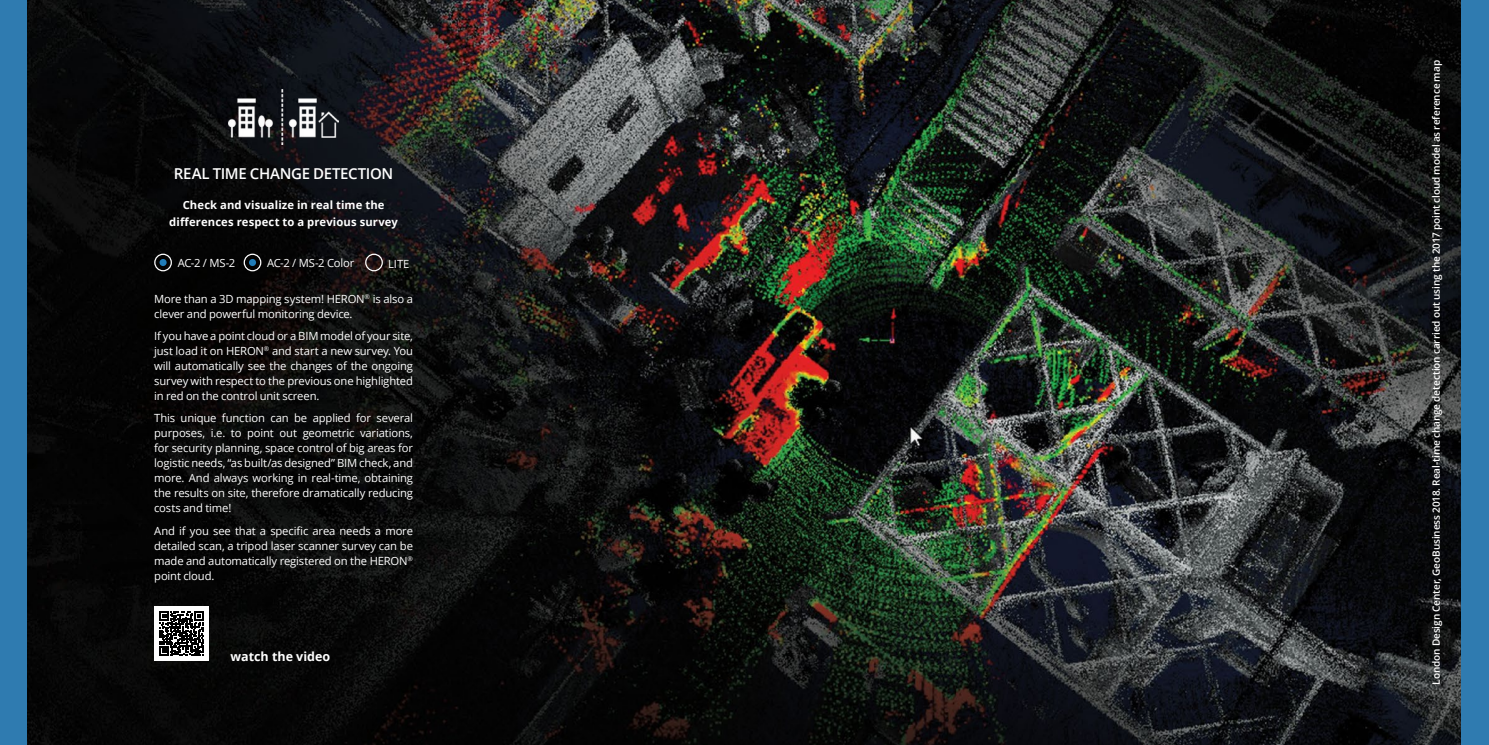
<style>
.page{position:relative;width:1489px;height:745px;background:#fff}
.page>*{position:absolute;margin:0;border:0;box-sizing:border-box;transform-origin:0 0}
.t1{font:600 15px "Open Sans";letter-spacing:-.02em;color:#fff}
.t2{font:700 12.5px "Open Sans";color:#fff}
.t3{font:11.25px/15px "Open Sans";letter-spacing:-.015em;color:#fff;text-align:justify}
.t4{font:700 11.25px/16.2px "Open Sans";letter-spacing:.01em;color:#fff;text-align:center}
.t5{font:600 10px "Open Sans";letter-spacing:-.01em;color:#fff}
</style>
<div class="page">
<div style="left:0;top:0;width:28px;height:744px;background:#2f7bb0"></div>
<div style="left:1460px;top:0;width:28px;height:744px;background:#2f7bb0"></div>
<img style="left:27px;top:0;width:1433px;height:744px">
<div style="left:154px;top:253px;width:18px;height:18px;border:1px solid #fff;border-radius:50%"></div>
<div style="left:159px;top:259px;width:8px;height:7px;background:#207cb8;border-radius:50%"></div>
<div style="left:365px;top:253px;width:18px;height:18px;border:1px solid #fff;border-radius:50%"></div>
<div style="left:244px;top:253px;width:17px;height:18px;border:1px solid #fff;border-radius:50%"></div>
<div style="left:249px;top:259px;width:7px;height:7px;background:#207cb8;border-radius:50%"></div>
<img style="left:229px;top:90px;width:109px;height:54px">
<div style="left:154px;top:605px;width:55px;height:55px;background:#fff"></div>
<svg style="left:159px;top:611px;width:45px;height:44px"></svg>
<h1 class="t1" style="left:174px;top:163px;width:221px">REAL TIME CHANGE DETECTION</h1>
<p class="t4" style="left:169px;top:197px;width:230px">Check and visualize in real time the differences respect to a previous survey</p>
<p class="t3" style="left:178px;top:255px;width:59px">AC-2 / MS-2</p>
<p class="t3" style="left:267px;top:255px;width:89px">AC-2 / MS-2 Color</p>
<p class="t3" style="left:388px;top:256px;width:23px">LITE</p>
<p class="t3" style="left:154px;top:291px;width:260px">More than a 3D mapping system! HERON<sup>®</sup> is also a clever and powerful monitoring device.</p>
<p class="t3" style="left:154px;top:328px;width:260px">If you have a point cloud or a BIM model of your site, just load it on HERON<sup>®</sup> and start a new survey. You will automatically see the changes of the ongoing survey with respect to the previous one highlighted in red on the control unit screen.</p>
<p class="t3" style="left:154px;top:410px;width:260px">This unique function can be applied for several purposes, i.e. to point out geometric variations, for security planning, space control of big areas for logistic needs, “as built/as designed” BIM check, and more. And always working in real-time, obtaining the results on site, therefore dramatically reducing costs and time!</p>
<p class="t3" style="left:154px;top:522px;width:260px">And if you see that a specific area needs a more detailed scan, a tripod laser scanner survey can be made and automatically registered on the HERON<sup>® </sup>point cloud.</p>
<p class="t2" style="left:230px;top:647px;width:101px">watch the video</p>
<p class="t5" style="left:1429px;top:684px;width:625px;rotate:-90deg">London Design Center, GeoBusiness 2018. Real-time change detection carried out using the 2017 point cloud model as reference map</p>
</div>
